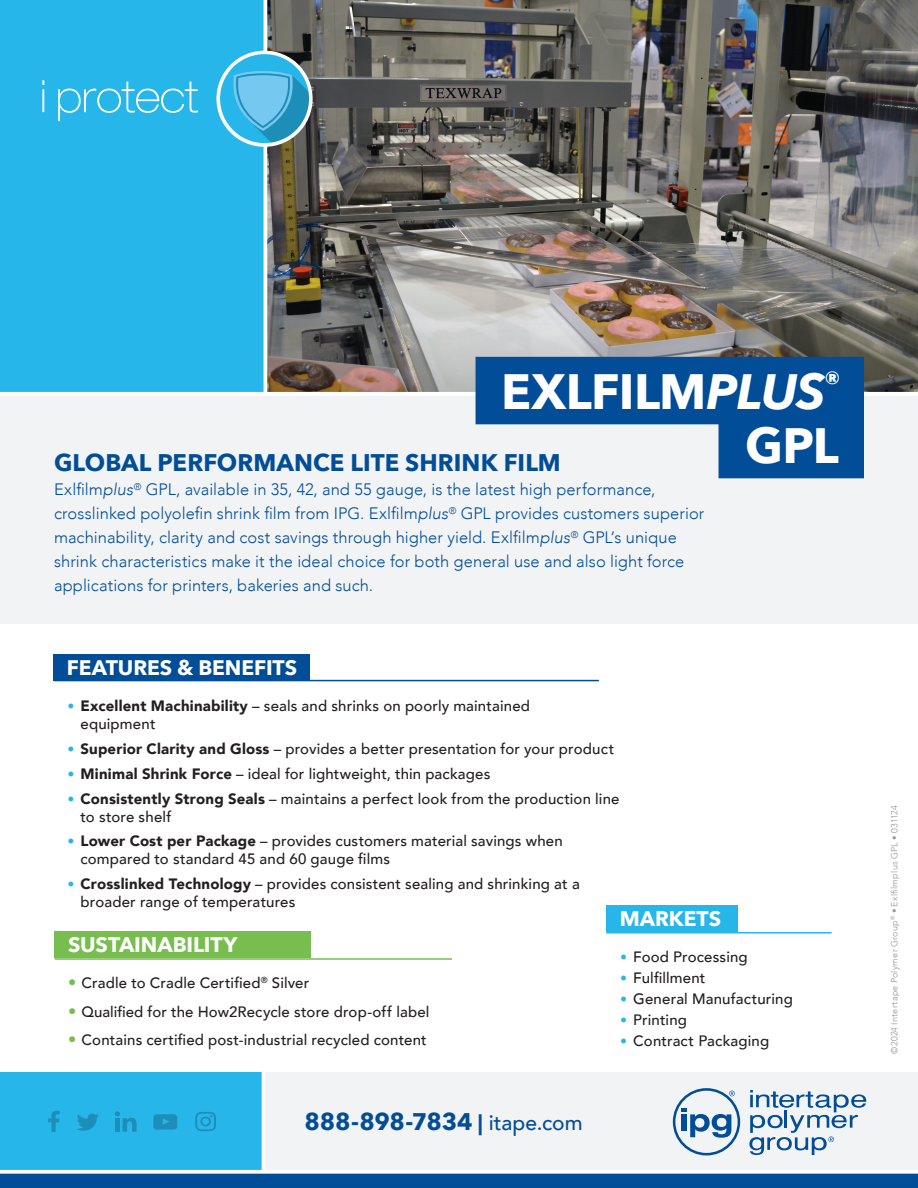
<style>
.page{position:relative;width:918px;height:1188px;background:#fff}
.page>*{position:absolute;margin:0;border:0;box-sizing:border-box;transform-origin:0 0}
.t1{font:700 49.5px "Avenir Next";letter-spacing:-.015em;color:#fff}
.t2{font:700 24px "Avenir Next";color:#014d97}
.t3{font:700 21px "Avenir Next";letter-spacing:-.005em;color:#fff}
.t4{font:300 16.5px/24px "Avenir";letter-spacing:.005em;color:#014d97}
.t5{font:500 15px/18px "Avenir";letter-spacing:.01em;color:#231f20}
.t6{font:300 9px "Avenir";letter-spacing:.025em;color:#939598}
.s1{font-style:italic}
.s2{font-family:"DIN Pro";color:#26b6ea}
.s3{font-weight:900}
.s4{font-family:"Avenir Next";font-size:16.5px;color:#77be4e}
.s5{font-size:21px}
.s6{font-family:"Avenir";font-weight:500;font-size:21px}
</style>
<div class="page">
<div style="left:264px;top:1072px;width:654px;height:98px;background:#f2f3f4"></div>
<div style="left:0;top:1072px;width:264px;height:98px;background:#26b6ea"></div>
<hr style="left:262px;top:1070px;width:3px;height:104px;background:#fff">
<svg style="left:0;top:1168px;width:918px;height:20px"></svg>
<svg style="left:48px;top:1111px;width:12px;height:21px"></svg>
<svg style="left:115px;top:1111px;width:22px;height:21px"></svg>
<svg style="left:153px;top:1114px;width:24px;height:16px"></svg>
<svg style="left:77px;top:1114px;width:22px;height:17px"></svg>
<svg style="left:195px;top:1112px;width:21px;height:19px"></svg>
<svg style="left:749px;top:1090px;width:117px;height:65px"></svg>
<svg style="left:673px;top:1088px;width:67px;height:67px"></svg>
<div style="left:0;top:396px;width:918px;height:228px;background:#f2f3f4"></div>
<div style="left:0;top:0;width:338px;height:394px;background:#26b6ea"></div>
<img style="left:267px;top:0;width:651px;height:247px">
<img style="left:267px;top:247px;width:651px;height:145px">
<hr style="left:0;top:392px;width:918px;height:4px;background:#fff">
<div style="left:53px;top:654px;width:257px;height:27px;background:#014d97"></div>
<hr style="left:54px;top:680px;width:545px;height:1px;background:#014d97">
<hr style="left:264px;top:0;width:3px;height:396px;background:#fff">
<div style="left:476px;top:357px;width:388px;height:67px;background:#014d97"></div>
<div style="left:719px;top:411px;width:145px;height:67px;background:#014d97"></div>
<svg style="left:216px;top:51px;width:97px;height:96px"></svg>
<div style="left:220px;top:54px;width:89px;height:89px;background:#26b6ea;border-radius:44px"></div>
<svg style="left:233px;top:71px;width:76px;height:72px"></svg>
<hr style="left:42px;top:89px;width:2px;height:23px;background:#fff">
<svg style="left:58px;top:82px;width:140px;height:39px"></svg>
<div style="left:55px;top:931px;width:256px;height:27px;background:#77be4e"></div>
<hr style="left:55px;top:958px;width:397px;height:2px;background:#77be4e">
<div style="left:606px;top:905px;width:132px;height:27px;background:#26b6ea"></div>
<hr style="left:606px;top:932px;width:226px;height:2px;background:#26b6ea">
<p class="t1" style="left:501px;top:348px;width:341px">EXLFILM<span class="s1">PLUS</span><sup>®</sup></p>
<p class="t1" style="left:745px;top:402px;width:95px">GPL</p>
<p class="t2" style="left:54px;top:442px;width:508px">GLOBAL PERFORMANCE LITE SHRINK FILM</p>
<p class="t4" style="left:54px;top:477px;width:652px">Exlfilm<span class="s1">plus</span><sup>®</sup> GPL, available in 35, 42, and 55 gauge, is the latest high performance, crosslinked polyolefin shrink film from IPG. Exlfilm<span class="s1">plus</span><sup>®</sup> GPL provides customers superior machinability, clarity and cost savings through higher yield. Exlfilm<span class="s1">plus</span><sup>®</sup> GPL’s unique shrink characteristics make it the ideal choice for both general use and also light force applications for printers, bakeries and such.</p>
<p class="t3" style="left:67px;top:650px;width:232px">FEATURES &amp; BENEFITS</p>
<p class="t5" style="left:81px;top:696px;width:451px;text-indent:-14px"><span class="s2">•</span> <span class="s3">Excellent Machinability</span> – seals and shrinks on poorly maintained equipment</p>
<p class="t5" style="left:67px;top:739px;width:549px"><span class="s2">•</span> <span class="s3">Superior Clarity and Gloss</span> – provides a better presentation for your product</p>
<p class="t5" style="left:67px;top:764px;width:425px"><span class="s2">•</span> <span class="s3">Minimal Shrink Force</span> – ideal for lightweight, thin packages</p>
<p class="t5" style="left:81px;top:789px;width:540px;text-indent:-14px"><span class="s2">•</span> <span class="s3">Consistently Strong Seals</span> – maintains a perfect look from the production line to store shelf</p>
<p class="t5" style="left:81px;top:831px;width:484px;text-indent:-14px"><span class="s2">•</span> <span class="s3">Lower Cost per Package</span> – provides customers material savings when compared to standard 45 and 60 gauge films</p>
<p class="t5" style="left:81px;top:874px;width:501px;text-indent:-14px"><span class="s2">•</span> <span class="s3">Crosslinked Technology</span> – provides consistent sealing and shrinking at a broader range of temperatures</p>
<p class="t3" style="left:620px;top:901px;width:103px">MARKETS</p>
<p class="t3" style="left:68px;top:927px;width:171px">SUSTAINABILITY</p>
<p class="t5" style="left:68px;top:973px;width:243px"><span class="s4">•</span> Cradle to Cradle Certified<sup>®</sup> Silver</p>
<p class="t5" style="left:68px;top:1002px;width:363px"><span class="s4">•</span> Qualified for the How2Recycle store drop-off label</p>
<p class="t5" style="left:68px;top:1030px;width:360px"><span class="s4">•</span> Contains certified post-industrial recycled content</p>
<h2 class="t2" style="left:304px;top:1101px;width:280px">888-898-7834 <span class="s5">|</span> <span class="s6">itape.com</span></h2>
<p class="t5" style="left:620px;top:947px;width:129px"><span class="s2">•</span> Food Processing</p>
<p class="t5" style="left:620px;top:968px;width:87px"><span class="s2">•</span> Fulfillment</p>
<p class="t5" style="left:620px;top:989px;width:175px"><span class="s2">•</span> General Manufacturing</p>
<p class="t5" style="left:620px;top:1010px;width:69px"><span class="s2">•</span> Printing</p>
<p class="t5" style="left:620px;top:1031px;width:151px"><span class="s2">•</span> Contract Packaging</p>
<p class="t6" style="left:889px;top:1054px;width:250px;rotate:-90deg">©2024 Intertape Polymer Group<sup>®</sup> • Exlfilmplus GPL • 031124</p>
</div>
